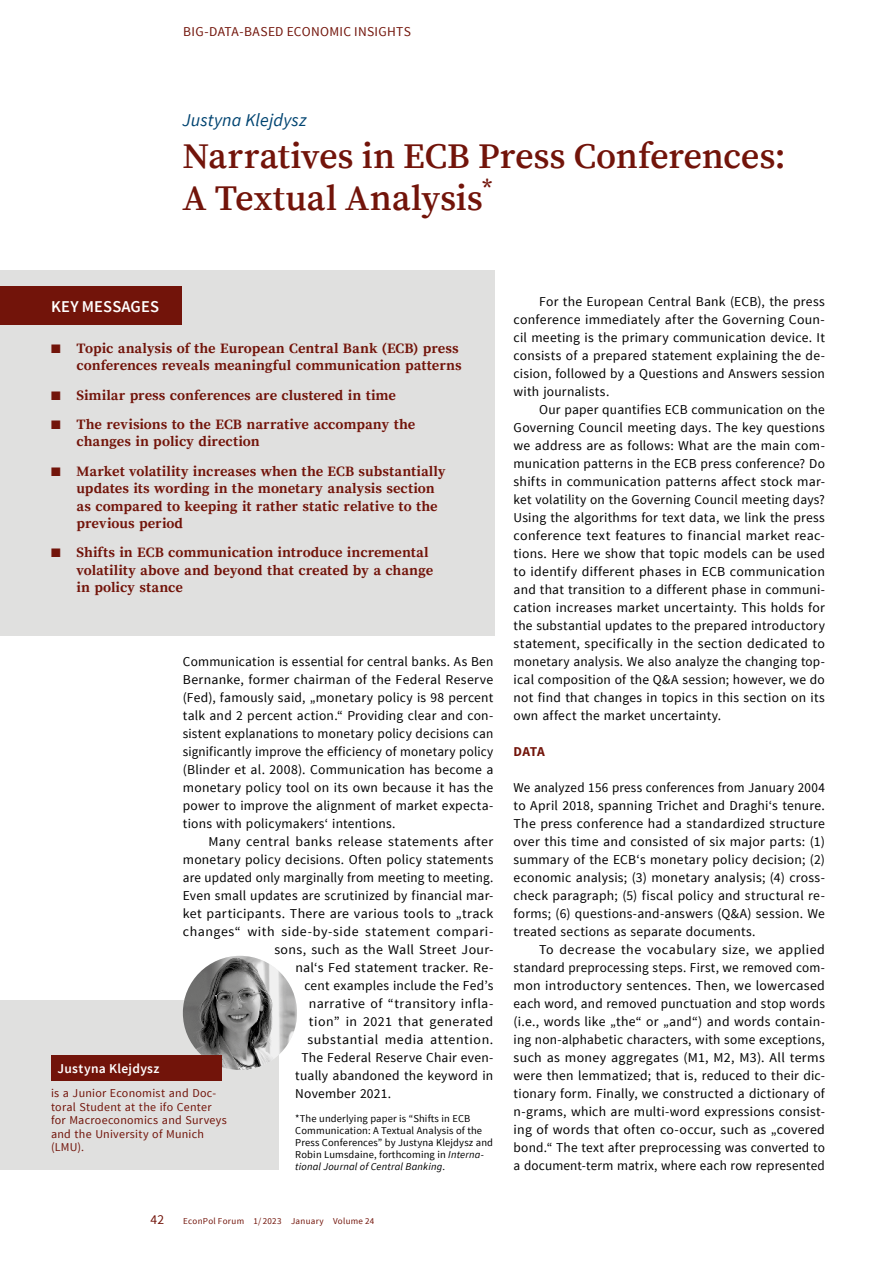
<style>
.page{position:relative;width:893px;height:1263px;background:#fff}
.page>*{position:absolute;margin:0;border:0;box-sizing:border-box;transform-origin:0 0}
.t1{font:600 36px/42px "Source Serif Pro";letter-spacing:-.005em;color:#72140a}
.t2{font:italic 18px "Source Sans Pro";letter-spacing:.01em;color:#004471}
.t3{font:600 16.5px "Source Sans Pro";letter-spacing:.01em;color:#fff}
.t4{font:700 14.25px/17.1px "Source Serif Pro";letter-spacing:.005em;color:#72140a}
.t5{font:13.5px/18px "Source Sans Pro";letter-spacing:.02em;color:#000;text-align:justify}
.t6{font:13.5px "Source Sans Pro";letter-spacing:.04em;color:#000}
.t7{font:13.5px "Source Sans Pro";letter-spacing:.025em;color:#72140a}
.t8{font:600 13.5px "Source Sans Pro";letter-spacing:.025em;color:#fff}
.t9{font:700 13.5px "Source Sans Pro";color:#72140a}
.t10{font:12px/13.5px "Source Sans Pro";letter-spacing:.02em;color:#72140a}
.t11{font:10.5px/12px "Source Sans Pro";letter-spacing:.015em;color:#000}
.t12{font:9px "Source Sans Pro";letter-spacing:.035em;color:#72140a}
.s1{font-weight:600}
.s2{font-style:italic}
</style>
<div class="page">
<div style="left:0;top:270px;width:494px;height:366px;background:#e0e0df"></div>
<div style="left:0;top:287px;width:182px;height:38px;background:#72140a"></div>
<div style="left:0;top:1001px;width:278px;height:169px;background:#e0e0df"></div>
<img style="left:183px;top:956px;width:114px;height:114px;border-radius:57px">
<div style="left:51px;top:1055px;width:170px;height:25px;background:#72140a"></div>
<p class="t7" style="left:183px;top:23px;width:229px">BIG-DATA-BASED ECONOMIC INSIGHTS</p>
<h2 class="t2" style="left:182px;top:109px;width:125px">Justyna Klejdysz</h2>
<h1 class="t1" style="left:182px;top:136px;width:605px">Narratives in ECB Press Conferences:<br>A Textual Analysis<sup>*</sup></h1>
<p class="t3" style="left:51px;top:296px;width:110px">KEY MESSAGES</p>
<p class="t4" style="left:51px;top:340px;width:412px;text-align:right"><span class="s1">■</span> Topic analysis of the European Central Bank (ECB) press conferences reveals meaningful communication patterns</p>
<p class="t4" style="left:51px;top:387px;width:347px"><span class="s1">■</span> Similar press conferences are clustered in time</p>
<p class="t4" style="left:76px;top:417px;width:340px;text-indent:-26px"><span class="s1">■</span> The revisions to the ECB narrative accompany the changes in policy direction</p>
<p class="t4" style="left:76px;top:464px;width:370px;text-indent:-26px"><span class="s1">■</span> Market volatility increases when the ECB substantially updates its wording in the monetary analysis section as compared to keeping it rather static relative to the previous period</p>
<p class="t4" style="left:76px;top:545px;width:358px;text-indent:-26px"><span class="s1">■</span> Shifts in ECB communication introduce incremental volatility above and beyond that created by a change in policy stance</p>
<p class="t5" style="left:183px;top:653px;width:312px">Communication is essential for central banks. As Ben Bernanke, former chairman of the Federal Reserve (Fed), famously said, „monetary policy is 98 percent talk and 2 percent action.“ Providing clear and con&shy;sistent explanations to monetary policy decisions can significantly improve the efficiency of monetary policy (Blinder et al. 2008). Communication has become a monetary policy tool on its own because it has the power to improve the alignment of market expecta&shy;tions with policymakers‘ intentions.</p>
<p class="t5" style="left:208px;top:833px;width:287px">Many central banks release statements after</p>
<p class="t5" style="left:183px;top:851px;width:312px">monetary policy decisions. Often policy statements</p>
<p class="t5" style="left:183px;top:869px;width:312px">are updated only marginally from meeting to meeting.</p>
<p class="t5" style="left:183px;top:887px;width:312px">Even small updates are scrutinized by financial mar-</p>
<p class="t5" style="left:183px;top:905px;width:312px">ket participants. There are various tools to „track</p>
<p class="t6" style="left:183px;top:923px;width:312px">changes“ with side-by-side statement compari-</p>
<p class="t5" style="left:274px;top:941px;width:221px">sons, such as the Wall Street Jour-</p>
<p class="t5" style="left:295px;top:959px;width:200px">nal‘s Fed statement tracker. Re-</p>
<p class="t5" style="left:304px;top:977px;width:191px">cent examples include the Fed’s</p>
<p class="t5" style="left:309px;top:995px;width:186px">narrative of “transitory infla-</p>
<p class="t5" style="left:309px;top:1013px;width:186px">tion” in 2021 that generated</p>
<p class="t6" style="left:307px;top:1031px;width:188px">substantial media attention.</p>
<p class="t5" style="left:301px;top:1049px;width:193px">The Federal Reserve Chair even-</p>
<p class="t5" style="left:295px;top:1067px;width:200px">tually abandoned the keyword in</p>
<p class="t5" style="left:295px;top:1085px;width:97px">November 2021.</p>
<p class="t8" style="left:57px;top:1060px;width:104px">Justyna Klejdysz</p>
<p class="t10" style="left:51px;top:1087px;width:177px">is a Junior Economist and Doc&shy;toral Student at the ifo Center for Macroeconomics and Surveys and the University of Munich (LMU).</p>
<p class="t11" style="left:295px;top:1113px;width:199px">*The underlying paper is “Shifts in ECB Communication: A Textual Analysis of the Press Conferences” by Justyna Klejdysz and Robin Lumsdaine, forthcoming in <span class="s2">Interna&shy;tional Journal of Central Banking</span>.</p>
<p class="t7" style="left:151px;top:1211px;width:15px">42</p>
<p class="t12" style="left:183px;top:1215px;width:193px">EconPol Forum 1/ 2023 January Volume 24</p>
<p class="t5" style="left:514px;top:293px;width:313px;text-indent:26px">For the European Central Bank (ECB), the press conference immediately after the Governing Coun&shy;cil meeting is the primary communication device. It consists of a prepared statement explaining the de&shy;cision, followed by a Questions and Answers session with journalists.</p>
<p class="t5" style="left:514px;top:401px;width:313px;text-indent:26px">Our paper quantifies ECB communication on the Governing Council meeting days. The key questions we address are as follows: What are the main com&shy;munication patterns in the ECB press conference? Do shifts in communication patterns affect stock mar&shy;ket volatility on the Governing Council meeting days?<br>Using the algorithms for text data, we link the press conference text features to financial market reac&shy;tions. Here we show that topic models can be used to identify different phases in ECB communication and that transition to a different phase in communi&shy;cation increases market uncertainty. This holds for the substantial updates to the prepared introductory statement, specifically in the section dedicated to monetary analysis. We also analyze the changing top&shy;ical composition of the Q&amp;A session; however, we do not find that changes in topics in this section on its own affect the market uncertainty.</p>
<p class="t9" style="left:514px;top:743px;width:33px">DATA</p>
<p class="t5" style="left:514px;top:779px;width:313px">We analyzed 156 press conferences from January 2004 to April 2018, spanning Trichet and Draghi‘s tenure.<br>The press conference had a standardized structure over this time and consisted of six major parts: (1) summary of the ECB‘s monetary policy decision; (2) economic analysis; (3) monetary analysis; (4) cross&shy;check paragraph; (5) fiscal policy and structural re&shy;forms; (6) questions-and-answers (Q&amp;A) session. We treated sections as separate documents.</p>
<p class="t5" style="left:514px;top:941px;width:313px;text-indent:26px">To decrease the vocabulary size, we applied standard preprocessing steps. First, we removed com&shy;mon introductory sentences. Then, we lowercased each word, and removed punctuation and stop words (i.e., words like „the“ or „and“) and words contain&shy;ing non-alphabetic characters, with some exceptions, such as money aggregates (M1, M2, M3). All terms were then lemmatized; that is, reduced to their dic&shy;tionary form. Finally, we constructed a dictionary of n-grams, which are multi-word expressions consist&shy;ing of words that often co-occur, such as „covered bond.“ The text after preprocessing was converted to a document-term matrix, where each row represented</p>
</div>
